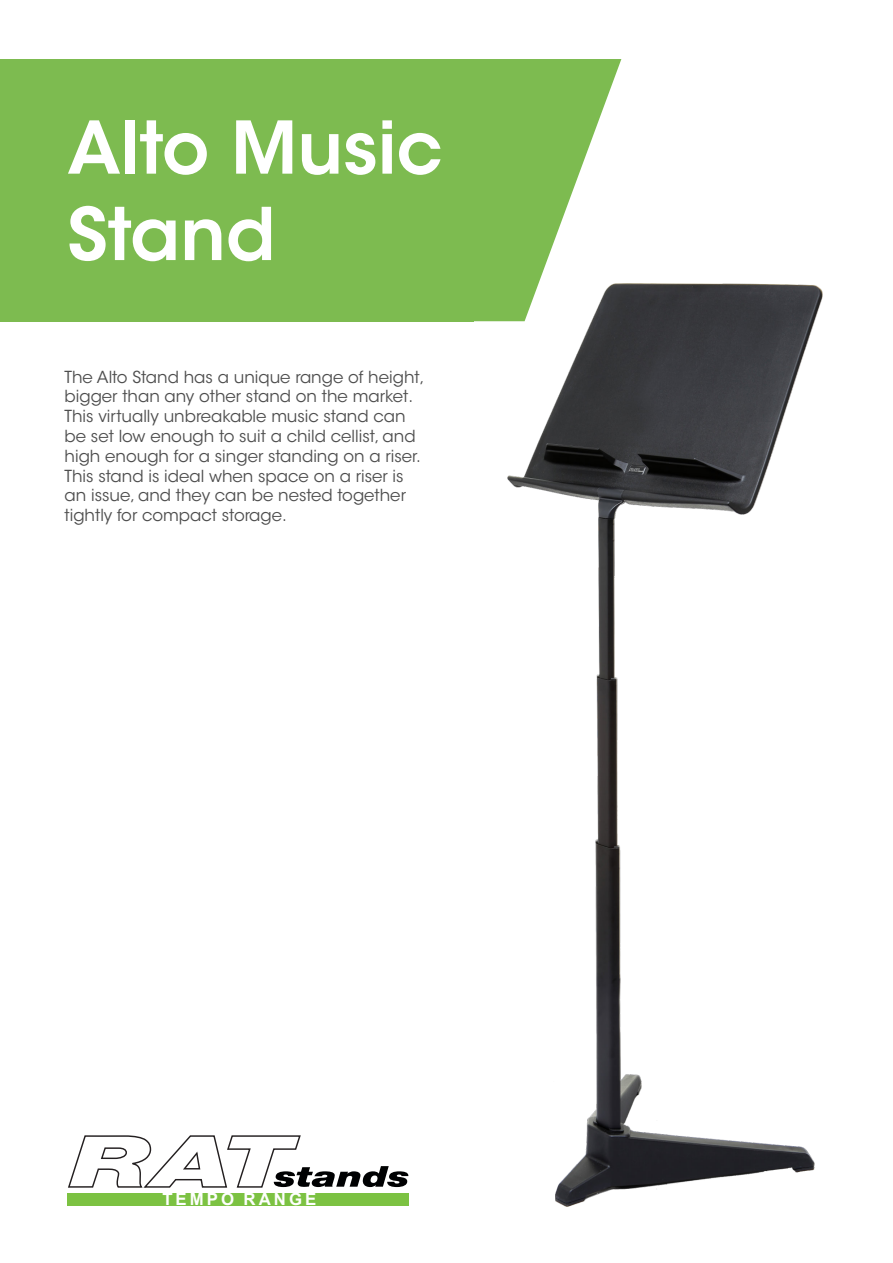
<style>
.page{position:relative;width:893px;height:1263px;background:#fff}
.page>*{position:absolute;margin:0;border:0;box-sizing:border-box;transform-origin:0 0}
.t1{font:600 72px/86.4px "ITC Avant Garde Std";color:#fff}
.t2{font:700 16.8px "Arial";letter-spacing:.18em;color:#fff}
.t3{font:16.5px/19.8px "ITC Avant Garde Std";color:#4d4d4d}
</style>
<div class="page">
<svg style="left:474px;top:59px;width:147px;height:262px;fill:#7dbb50"></svg>
<div style="left:0;top:59px;width:474px;height:262px;background:#7dbb50"></div>
<div style="left:68px;top:1193px;width:341px;height:12px;background:#7cc242"></div>
<svg style="left:68px;top:1135px;width:341px;height:53px"></svg>
<img style="left:508px;top:284px;width:315px;height:922px">
<h1 class="t1" style="left:67px;top:113px;width:377px">Alto Music<br>Stand</h1>
<p class="t3" style="left:65px;top:369px;width:361px">The Alto Stand has a unique range of height, bigger than any other stand on the market.<br>This virtually unbreakable music stand can be set low enough to suit a child cellist, and high enough for a singer standing on a riser.<br>This stand is ideal when space on a riser is an issue, and they can be nested together tightly for compact storage.</p>
<p class="t2" style="left:162px;top:1193px;width:155px">TEMPO RANGE</p>
</div>
